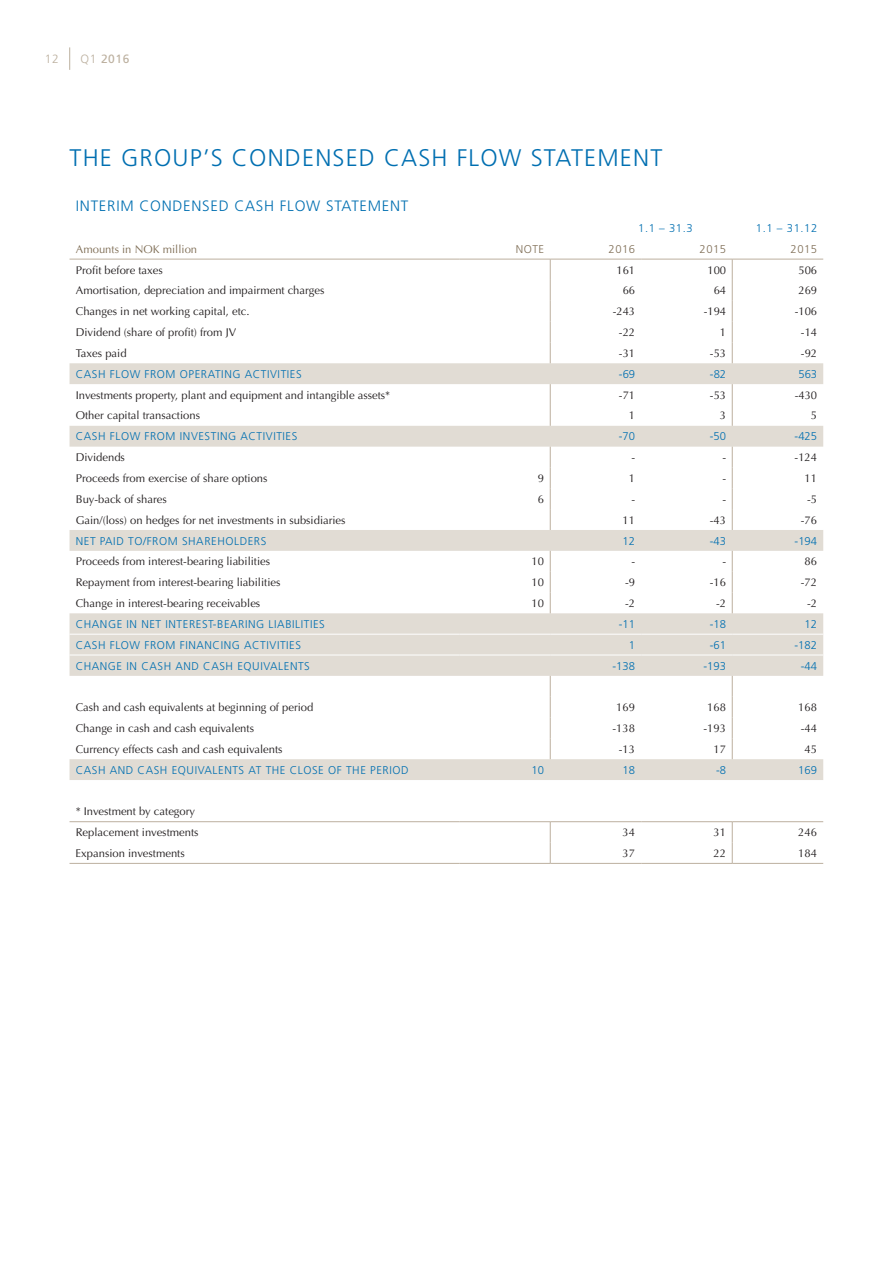
<style>
.page{position:relative;width:893px;height:1263px;background:#fff}
.page>*{position:absolute;margin:0;border:0;box-sizing:border-box;transform-origin:0 0}
.t1{font:300 24px "Frutiger";letter-spacing:.05em;color:#006fb1}
.t2{font:300 15px "Frutiger";letter-spacing:.05em;color:#006fb1}
.t3{font:12px "Frutiger";color:#bcb09f}
.t4{font:300 12px "Frutiger";color:#bcb09f}
.t5{font:11.25px/20.9px "Optima";color:#231f20}
.t6{font:300 11.25px "Frutiger";letter-spacing:.05em;color:#006fb1}
.t7{font:11.25px "Optima";color:#806f57}
.t8{font:300 11.25px "Frutiger";letter-spacing:.05em;color:#806f57}
.s1{font-weight:300}
</style>
<div class="page">
<svg style="left:69px;top:47px;width:1px;height:23px"></svg>
<svg style="left:70px;top:363px;width:753px;height:417px"></svg>
<hr style="left:70px;top:821px;width:389px;height:1px;background:#bcb09f">
<hr style="left:70px;top:259px;width:389px;height:1px;background:#bcb09f">
<hr style="left:459px;top:259px;width:91px;height:1px;background:#bcb09f">
<hr style="left:550px;top:259px;width:91px;height:1px;background:#bcb09f">
<hr style="left:641px;top:259px;width:91px;height:1px;background:#bcb09f">
<hr style="left:732px;top:259px;width:91px;height:1px;background:#bcb09f">
<hr style="left:459px;top:821px;width:91px;height:1px;background:#bcb09f">
<hr style="left:550px;top:821px;width:91px;height:1px;background:#bcb09f">
<hr style="left:641px;top:821px;width:91px;height:1px;background:#bcb09f">
<hr style="left:732px;top:821px;width:91px;height:1px;background:#bcb09f">
<hr style="left:70px;top:634px;width:389px;height:1px;background:#fff">
<hr style="left:459px;top:634px;width:91px;height:1px;background:#fff">
<hr style="left:550px;top:634px;width:91px;height:1px;background:#fff">
<hr style="left:641px;top:634px;width:91px;height:1px;background:#fff">
<hr style="left:732px;top:634px;width:91px;height:1px;background:#fff">
<hr style="left:70px;top:655px;width:389px;height:1px;background:#fff">
<hr style="left:459px;top:655px;width:91px;height:1px;background:#fff">
<hr style="left:550px;top:655px;width:91px;height:1px;background:#fff">
<hr style="left:641px;top:655px;width:91px;height:1px;background:#fff">
<hr style="left:732px;top:655px;width:91px;height:1px;background:#fff">
<hr style="left:70px;top:863px;width:389px;height:1px;background:#bcb09f">
<hr style="left:459px;top:863px;width:91px;height:1px;background:#bcb09f">
<hr style="left:550px;top:863px;width:91px;height:1px;background:#bcb09f">
<hr style="left:641px;top:863px;width:91px;height:1px;background:#bcb09f">
<hr style="left:732px;top:863px;width:91px;height:1px;background:#bcb09f">
<svg style="left:550px;top:259px;width:1px;height:104px"></svg>
<svg style="left:732px;top:259px;width:1px;height:104px"></svg>
<svg style="left:550px;top:384px;width:1px;height:42px"></svg>
<svg style="left:732px;top:384px;width:1px;height:42px"></svg>
<svg style="left:550px;top:447px;width:1px;height:83px"></svg>
<svg style="left:732px;top:447px;width:1px;height:83px"></svg>
<svg style="left:550px;top:551px;width:1px;height:62px"></svg>
<svg style="left:732px;top:551px;width:1px;height:62px"></svg>
<svg style="left:550px;top:822px;width:1px;height:41px"></svg>
<svg style="left:732px;top:822px;width:1px;height:41px"></svg>
<svg style="left:550px;top:676px;width:1px;height:83px"></svg>
<svg style="left:732px;top:676px;width:1px;height:83px"></svg>
<p class="t4" style="left:45px;top:52px;width:15px">12</p>
<p class="t3" style="left:81px;top:52px;width:50px"><span class="s1">Q1</span> 2016</p>
<h1 class="t1" style="left:70px;top:144px;width:594px">THE GROUP’S CONDENSED CASH FLOW STATEMENT</h1>
<h2 class="t2" style="left:76px;top:198px;width:334px">INTERIM CONDENSED CASH FLOW STATEMENT</h2>
<p class="t6" style="left:638px;top:222px;width:56px">1.1 – 31.3</p>
<p class="t6" style="left:756px;top:222px;width:63px">1.1 – 31.12</p>
<p class="t7" style="left:76px;top:242px;width:123px">Amounts in NOK million</p>
<p class="t8" style="left:516px;top:243px;width:30px">NOTE</p>
<p class="t8" style="left:608px;top:243px;width:28px">2016</p>
<p class="t8" style="left:699px;top:243px;width:28px">2015</p>
<p class="t8" style="left:790px;top:243px;width:28px">2015</p>
<p class="t5" style="left:76px;top:260px;width:88px">Profit before taxes</p>
<p class="t5" style="left:616px;top:260px;width:20px">161</p>
<p class="t5" style="left:707px;top:260px;width:20px">100</p>
<p class="t5" style="left:798px;top:260px;width:20px">506</p>
<p class="t5" style="left:76px;top:280px;width:250px">Amortisation, depreciation and impairment charges</p>
<p class="t5" style="left:623px;top:280px;width:14px">66</p>
<p class="t5" style="left:714px;top:280px;width:14px">64</p>
<p class="t5" style="left:798px;top:280px;width:20px">269</p>
<p class="t5" style="left:76px;top:301px;width:175px">Changes in net working capital, etc.</p>
<p class="t5" style="left:613px;top:301px;width:24px">-243</p>
<p class="t5" style="left:704px;top:301px;width:24px">-194</p>
<p class="t5" style="left:795px;top:301px;width:24px">-106</p>
<p class="t5" style="left:76px;top:322px;width:162px">Dividend (share of profit) from JV</p>
<p class="t5" style="left:619px;top:322px;width:18px">-22</p>
<p class="t5" style="left:720px;top:322px;width:8px">1</p>
<p class="t5" style="left:801px;top:322px;width:18px">-14</p>
<p class="t5" style="left:76px;top:343px;width:52px">Taxes paid</p>
<p class="t5" style="left:619px;top:343px;width:18px">-31</p>
<p class="t5" style="left:710px;top:343px;width:18px">-53</p>
<p class="t5" style="left:801px;top:343px;width:18px">-92</p>
<p class="t6" style="left:76px;top:368px;width:227px">CASH FLOW FROM OPERATING ACTIVITIES</p>
<p class="t6" style="left:619px;top:368px;width:18px">-69</p>
<p class="t6" style="left:710px;top:368px;width:18px">-82</p>
<p class="t6" style="left:798px;top:368px;width:20px">563</p>
<p class="t5" style="left:76px;top:385px;width:316px">Investments property, plant and equipment and intangible assets*</p>
<p class="t5" style="left:619px;top:385px;width:18px">-71</p>
<p class="t5" style="left:710px;top:385px;width:18px">-53</p>
<p class="t5" style="left:795px;top:385px;width:24px">-430</p>
<p class="t5" style="left:76px;top:405px;width:126px">Other capital transactions</p>
<p class="t5" style="left:629px;top:405px;width:8px">1</p>
<p class="t5" style="left:720px;top:405px;width:8px">3</p>
<p class="t5" style="left:811px;top:405px;width:8px">5</p>
<p class="t6" style="left:76px;top:430px;width:223px">CASH FLOW FROM INVESTING ACTIVITIES</p>
<p class="t6" style="left:619px;top:430px;width:18px">-70</p>
<p class="t6" style="left:710px;top:430px;width:18px">-50</p>
<p class="t6" style="left:795px;top:430px;width:24px">-425</p>
<p class="t5" style="left:76px;top:447px;width:51px">Dividends</p>
<p class="t5" style="left:631px;top:447px;width:5px">-</p>
<p class="t5" style="left:722px;top:447px;width:5px">-</p>
<p class="t5" style="left:795px;top:447px;width:24px">-124</p>
<p class="t5" style="left:76px;top:468px;width:193px">Proceeds from exercise of share options</p>
<p class="t5" style="left:538px;top:468px;width:8px">9</p>
<p class="t5" style="left:629px;top:468px;width:8px">1</p>
<p class="t5" style="left:722px;top:468px;width:5px">-</p>
<p class="t5" style="left:805px;top:468px;width:14px">11</p>
<p class="t5" style="left:76px;top:489px;width:93px">Buy-back of shares</p>
<p class="t5" style="left:538px;top:489px;width:8px">6</p>
<p class="t5" style="left:631px;top:489px;width:5px">-</p>
<p class="t5" style="left:722px;top:489px;width:5px">-</p>
<p class="t5" style="left:807px;top:489px;width:12px">-5</p>
<p class="t5" style="left:76px;top:510px;width:271px">Gain/(loss) on hedges for net investments in subsidiaries</p>
<p class="t5" style="left:623px;top:510px;width:14px">11</p>
<p class="t5" style="left:710px;top:510px;width:18px">-43</p>
<p class="t5" style="left:801px;top:510px;width:18px">-76</p>
<p class="t6" style="left:76px;top:534px;width:192px">NET PAID TO/FROM SHAREHOLDERS</p>
<p class="t6" style="left:623px;top:534px;width:14px">12</p>
<p class="t6" style="left:710px;top:534px;width:18px">-43</p>
<p class="t6" style="left:795px;top:534px;width:24px">-194</p>
<p class="t5" style="left:76px;top:551px;width:196px">Proceeds from interest-bearing liabilities</p>
<p class="t5" style="left:532px;top:551px;width:14px">10</p>
<p class="t5" style="left:631px;top:551px;width:5px">-</p>
<p class="t5" style="left:722px;top:551px;width:5px">-</p>
<p class="t5" style="left:805px;top:551px;width:14px">86</p>
<p class="t5" style="left:76px;top:572px;width:206px">Repayment from interest-bearing liabilities</p>
<p class="t5" style="left:532px;top:572px;width:14px">10</p>
<p class="t5" style="left:625px;top:572px;width:12px">-9</p>
<p class="t5" style="left:710px;top:572px;width:18px">-16</p>
<p class="t5" style="left:801px;top:572px;width:18px">-72</p>
<p class="t5" style="left:76px;top:593px;width:186px">Change in interest-bearing receivables</p>
<p class="t5" style="left:532px;top:593px;width:14px">10</p>
<p class="t5" style="left:625px;top:593px;width:12px">-2</p>
<p class="t5" style="left:716px;top:593px;width:12px">-2</p>
<p class="t5" style="left:807px;top:593px;width:12px">-2</p>
<p class="t6" style="left:76px;top:618px;width:251px">CHANGE IN NET INTEREST-BEARING LIABILITIES</p>
<p class="t6" style="left:619px;top:618px;width:18px">-11</p>
<p class="t6" style="left:710px;top:618px;width:18px">-18</p>
<p class="t6" style="left:804px;top:618px;width:14px">12</p>
<p class="t6" style="left:76px;top:638px;width:227px">CASH FLOW FROM FINANCING ACTIVITIES</p>
<p class="t6" style="left:629px;top:638px;width:8px">1</p>
<p class="t6" style="left:710px;top:638px;width:18px">-61</p>
<p class="t6" style="left:794px;top:638px;width:24px">-182</p>
<p class="t6" style="left:76px;top:659px;width:236px">CHANGE IN CASH AND CASH EQUIVALENTS</p>
<p class="t6" style="left:612px;top:659px;width:24px">-138</p>
<p class="t6" style="left:703px;top:659px;width:24px">-193</p>
<p class="t6" style="left:801px;top:659px;width:18px">-44</p>
<p class="t5" style="left:76px;top:697px;width:239px">Cash and cash equivalents at beginning of period</p>
<p class="t5" style="left:616px;top:697px;width:20px">169</p>
<p class="t5" style="left:707px;top:697px;width:20px">168</p>
<p class="t5" style="left:798px;top:697px;width:20px">168</p>
<p class="t5" style="left:76px;top:718px;width:180px">Change in cash and cash equivalents</p>
<p class="t5" style="left:612px;top:718px;width:24px">-138</p>
<p class="t5" style="left:703px;top:718px;width:24px">-193</p>
<p class="t5" style="left:801px;top:718px;width:18px">-44</p>
<p class="t5" style="left:76px;top:739px;width:208px">Currency effects cash and cash equivalents</p>
<p class="t5" style="left:619px;top:739px;width:18px">-13</p>
<p class="t5" style="left:713px;top:739px;width:14px">17</p>
<p class="t5" style="left:804px;top:739px;width:14px">45</p>
<p class="t6" style="left:76px;top:763px;width:334px">CASH AND CASH EQUIVALENTS AT THE CLOSE OF THE PERIOD</p>
<p class="t6" style="left:531px;top:763px;width:14px">10</p>
<p class="t6" style="left:622px;top:763px;width:14px">18</p>
<p class="t6" style="left:716px;top:763px;width:12px">-8</p>
<p class="t6" style="left:798px;top:763px;width:20px">169</p>
<p class="t5" style="left:76px;top:801px;width:124px">* Investment by category<br>Replacement investments</p>
<p class="t5" style="left:622px;top:822px;width:14px">34</p>
<p class="t5" style="left:713px;top:822px;width:14px">31</p>
<p class="t5" style="left:798px;top:822px;width:20px">246</p>
<p class="t5" style="left:76px;top:843px;width:111px">Expansion investments</p>
<p class="t5" style="left:622px;top:843px;width:14px">37</p>
<p class="t5" style="left:713px;top:843px;width:14px">22</p>
<p class="t5" style="left:798px;top:843px;width:20px">184</p>
</div>
